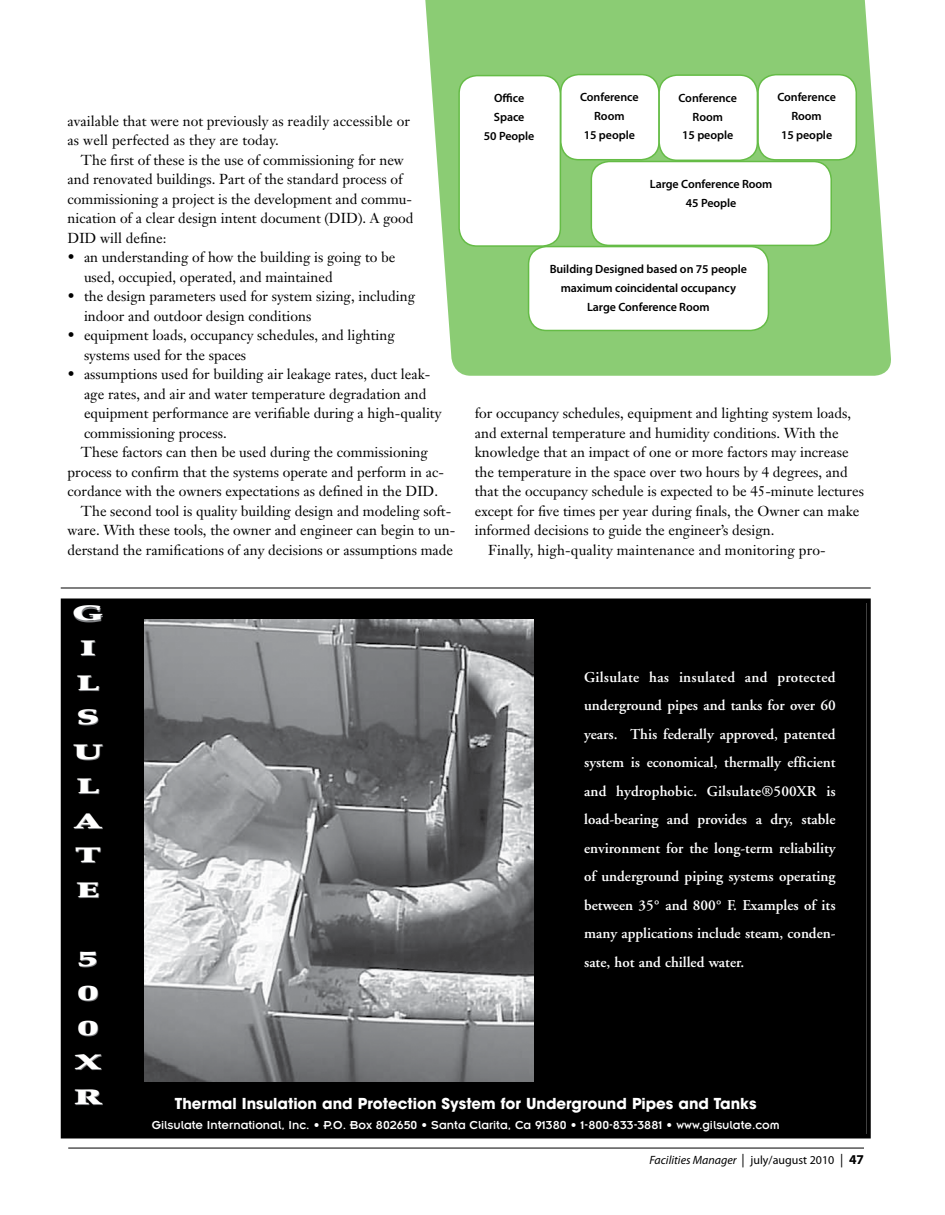
<style>
.page{position:relative;width:945px;height:1215px;background:#fff}
.page>*{position:absolute;margin:0;border:0;box-sizing:border-box;transform-origin:0 0}
.t1{font:900 21px/34.5px "Palatino";color:#fff;text-align:center;scale:1.75 1}
.t2{font:600 15px/28.5px "Adobe Garamond";color:#fff;text-align:justify}
.t3{font:700 15px "Avant Garde";color:#fff}
.t4{font:14.25px/19.5px "Janson Text";color:#000}
.t5{font:12.75px "Insignia";color:#fff}
.t6{font:600 12px/18.8px "Myriad Pro";letter-spacing:-.005em;color:#000;text-align:center}
.t7{font:italic 12px "Myriad Pro";color:#000}
.s1{font-style:normal;font-size:13.5px}
.s2{font-style:normal}
.s3{font-weight:700;font-style:normal;font-size:13.5px}
</style>
<div class="page">
<hr style="left:68px;top:1148px;width:796px;height:1px;background:#000">
<div style="left:65px;top:603px;width:801px;height:531px;background:#000"></div>
<div style="left:61px;top:598px;width:810px;height:540px;border:4px solid #000"></div>
<img style="left:145px;top:619px;width:388px;height:462px">
<hr style="left:61px;top:588px;width:810px;height:1px;background:#000">
<svg style="left:425px;top:0;width:466px;height:376px;background:#97d183"></svg>
<div style="left:459px;top:76px;width:101px;height:170px;background:#fff;border-radius:18px"></div>
<div style="left:458px;top:75px;width:103px;height:172px;border:2px solid #65bc46;border-radius:18px"></div>
<div style="left:561px;top:75px;width:98px;height:85px;background:#fff;border-radius:18px"></div>
<div style="left:560px;top:74px;width:100px;height:86px;border:2px solid #65bc46;border-radius:18px"></div>
<div style="left:758px;top:75px;width:98px;height:85px;background:#fff;border-radius:18px"></div>
<div style="left:757px;top:74px;width:100px;height:87px;border:2px solid #65bc46;border-radius:18px"></div>
<div style="left:659px;top:75px;width:98px;height:85px;background:#fff;border-radius:18px"></div>
<div style="left:658px;top:74px;width:100px;height:87px;border:2px solid #65bc46;border-radius:18px"></div>
<div style="left:591px;top:162px;width:240px;height:83px;background:#fff;border-radius:18px"></div>
<div style="left:591px;top:161px;width:241px;height:85px;border:2px solid #65bc46;border-radius:18px"></div>
<div style="left:529px;top:247px;width:239px;height:83px;background:#fff;border-radius:18px"></div>
<div style="left:528px;top:246px;width:241px;height:85px;border:2px solid #65bc46;border-radius:18px"></div>
<p class="t4" style="left:68px;top:111px;width:344px">available that were not previously as readily accessible or as well perfected as they are today.</p>
<p class="t4" style="left:68px;top:150px;width:347px;text-indent:13px">The first of these is the use of commissioning for new and renovated buildings. Part of the standard process of commissioning a project is the development and commu&shy;nication of a clear design intent document (DID). A good DID will define:</p>
<p class="t4" style="left:84px;top:248px;width:313px;text-indent:-17px">• an understanding of how the building is going to be used, occupied, operated, and maintained</p>
<p class="t4" style="left:84px;top:287px;width:333px;text-indent:-17px">• the design parameters used for system sizing, including indoor and outdoor design conditions</p>
<p class="t4" style="left:84px;top:326px;width:312px;text-indent:-17px">• equipment loads, occupancy schedules, and lighting systems used for the spaces</p>
<p class="t4" style="left:68px;top:365px;width:364px">• assumptions used for building air leakage rates, duct leak-</p>
<p class="t4" style="left:84px;top:384px;width:344px">age rates, and air and water temperature degradation and</p>
<p class="t4" style="left:84px;top:404px;width:359px">equipment performance are verifiable during a high-quality</p>
<p class="t4" style="left:84px;top:423px;width:144px">commissioning process.</p>
<p class="t4" style="left:81px;top:443px;width:348px">These factors can then be used during the commissioning</p>
<p class="t4" style="left:68px;top:462px;width:378px">process to confirm that the systems operate and perform in ac-</p>
<p class="t4" style="left:68px;top:482px;width:372px">cordance with the owners expectations as defined in the DID.</p>
<p class="t4" style="left:81px;top:501px;width:372px">The second tool is quality building design and modeling soft-</p>
<p class="t4" style="left:68px;top:521px;width:389px">ware. With these tools, the owner and engineer can begin to un-</p>
<p class="t4" style="left:68px;top:540px;width:387px">derstand the ramifications of any decisions or assumptions made</p>
<p class="t6" style="left:484px;top:89px;width:52px">Office<br>Space<br>50 People</p>
<p class="t6" style="left:580px;top:88px;width:60px">Conference<br>Room<br>15 people</p>
<p class="t6" style="left:777px;top:88px;width:60px">Conference<br>Room<br>15 people</p>
<p class="t6" style="left:678px;top:88px;width:60px">Conference<br>Room<br>15 people</p>
<p class="t6" style="left:650px;top:175px;width:124px">Large Conference Room<br>45 People</p>
<p class="t6" style="left:550px;top:260px;width:199px">Building Designed based on 75 people maximum coincidental occupancy<br>Large Conference Room</p>
<p class="t4" style="left:475px;top:404px;width:378px">for occupancy schedules, equipment and lighting system loads,</p>
<p class="t4" style="left:475px;top:423px;width:365px">and external temperature and humidity conditions. With the</p>
<p class="t4" style="left:475px;top:443px;width:375px">knowledge that an impact of one or more factors may increase</p>
<p class="t4" style="left:475px;top:462px;width:375px">the temperature in the space over two hours by 4 degrees, and</p>
<p class="t4" style="left:475px;top:482px;width:391px">that the occupancy schedule is expected to be 45-minute lectures</p>
<p class="t4" style="left:475px;top:501px;width:386px">except for five times per year during finals, the Owner can make</p>
<p class="t4" style="left:475px;top:521px;width:301px">informed decisions to guide the engineer’s design.</p>
<p class="t4" style="left:488px;top:540px;width:339px">Finally, high-quality maintenance and monitoring pro-</p>
<h1 class="t1" style="left:72px;top:596px;width:20px">G<br>I<br>L<br>S<br>U<br>L<br>A<br>T<br>E</h1>
<h1 class="t1" style="left:74px;top:941px;width:18px;text-align:left">5<br>0<br>0<br>X<br>R</h1>
<p class="t2" style="left:584px;top:663px;width:253px">Gilsulate has insulated and protected underground pipes and tanks for over 60 years. This federally approved, patented system is economical, thermally efficient and hydrophobic. Gilsulate®500XR is load-bearing and provides a dry, stable environment for the long-term reliability of underground piping systems operating between 35° and 800° F. Examples of its many applications include steam, conden&shy;sate, hot and chilled water.</p>
<p class="t3" style="left:175px;top:1094px;width:583px">Thermal Insulation and Protection System for Underground Pipes and Tanks</p>
<p class="t5" style="left:152px;top:1118px;width:630px">Gilsulate International, Inc. • P.O. Box 802650 • Santa Clarita, Ca 91380 • 1-800-833-3881 • www.gilsulate.com</p>
<p class="t7" style="left:650px;top:1153px;width:216px">Facilities Manager <span class="s1">|</span> <span class="s2">july/august 2010</span> <span class="s1">|</span> <span class="s3">47</span></p>
</div>
